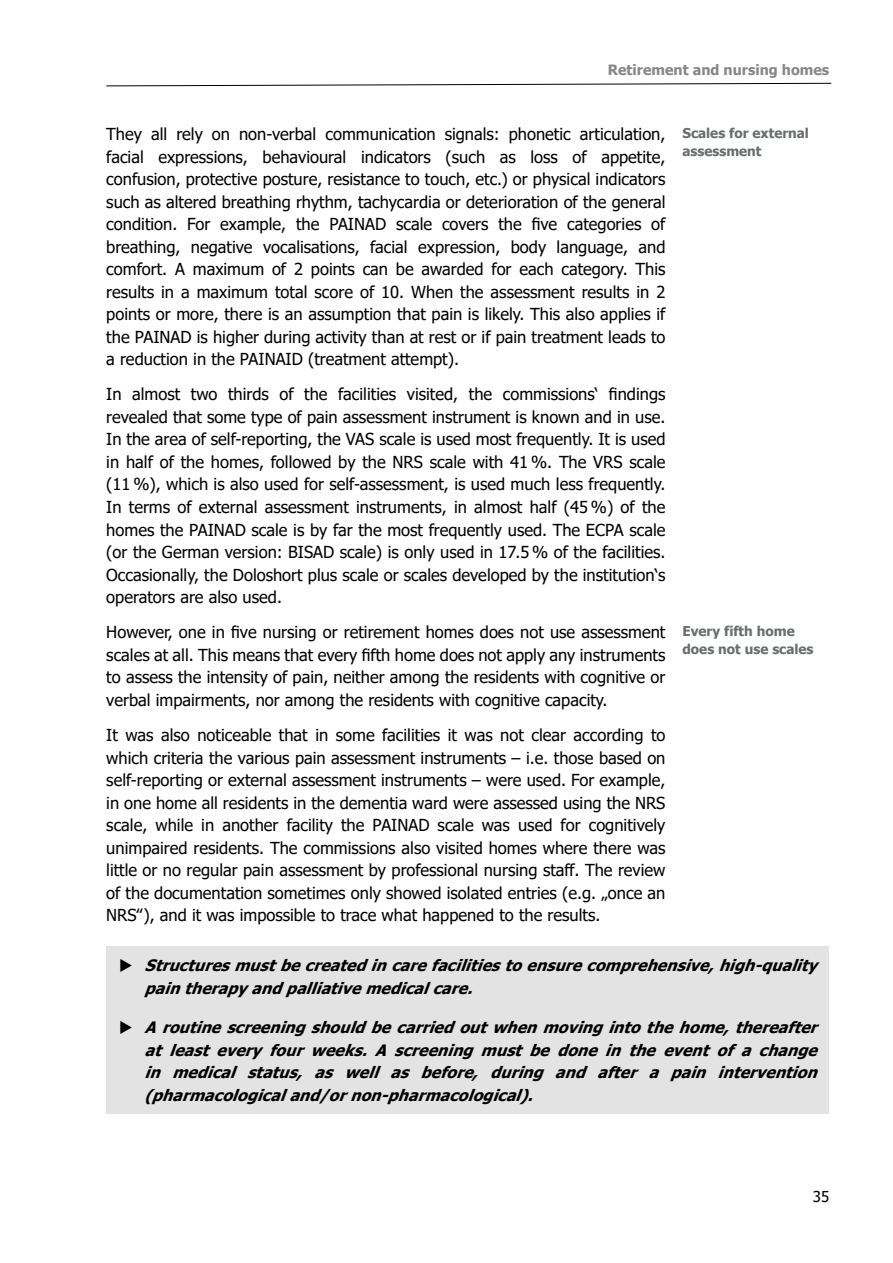
<style>
.page{position:relative;width:893px;height:1263px;background:#fff}
.page>*{position:absolute;margin:0;border:0;box-sizing:border-box;transform-origin:0 0}
.Fliesstext{font:16.5px/22.5px "Tahoma";color:#000;text-align:justify}
.Empfehlungen{font:italic 700 15.75px/22.5px "Tahoma";color:#000}
.t1{font:15px "Tahoma";color:#000}
.t2{font:700 14.25px "Tahoma";color:#878787}
.t3{font:700 13.5px/18px "Tahoma";color:#696d6e}
</style>
<div class="page">
<svg style="left:106px;top:83px;width:726px;height:4px"></svg>
<div style="left:106px;top:947px;width:723px;height:167px;background:#e3e3e3"></div>
<p class="t2" style="left:608px;top:59px;width:223px">Retirement and nursing homes</p>
<p class="Fliesstext" style="left:106px;top:124px;width:561px">They all rely on non-verbal communication signals: phonetic articulation, facial expressions, behavioural indicators (such as loss of appetite, confusion, protective posture, resistance to touch, etc.) or physical indicators such as altered breathing rhythm, tachycardia or deterioration of the general condition. For example, the PAINAD scale covers the five categories of breathing, negative vocalisations, facial expression, body language, and comfort. A maximum of 2 points can be awarded for each category. This results in a maximum total score of 10. When the assessment results in 2 points or more, there is an assumption that pain is likely. This also applies if the PAINAD is higher during activity than at rest or if pain treatment leads to a reduction in the PAINAID (treatment attempt).</p>
<p class="Fliesstext" style="left:106px;top:384px;width:561px">In almost two thirds of the facilities visited, the commissions‘ findings revealed that some type of pain assessment instrument is known and in use.<br>In the area of self-reporting, the VAS scale is used most frequently. It is used in half of the homes, followed by the NRS scale with 41 %. The VRS scale (11 %), which is also used for self-assessment, is used much less frequently.<br>In terms of external assessment instruments, in almost half (45 %) of the homes the PAINAD scale is by far the most frequently used. The ECPA scale (or the German version: BISAD scale) is only used in 17.5 % of the facilities.<br>Occasionally, the Doloshort plus scale or scales developed by the institution‘s operators are also used.</p>
<p class="Fliesstext" style="left:106px;top:622px;width:561px">However, one in five nursing or retirement homes does not use assessment scales at all. This means that every fifth home does not apply any instruments to assess the intensity of pain, neither among the residents with cognitive or verbal impairments, nor among the residents with cognitive capacity.</p>
<p class="Fliesstext" style="left:106px;top:725px;width:561px">It was also noticeable that in some facilities it was not clear according to which criteria the various pain assessment instruments – i.e. those based on self-reporting or external assessment instruments – were used. For example, in one home all residents in the dementia ward were assessed using the NRS scale, while in another facility the PAINAD scale was used for cognitively unimpaired residents. The commissions also visited homes where there was little or no regular pain assessment by professional nursing staff. The review of the documentation sometimes only showed isolated entries (e.g. „once an NRS‟), and it was impossible to trace what happened to the results.</p>
<p class="t3" style="left:682px;top:125px;width:128px">Scales for external assessment</p>
<p class="t3" style="left:682px;top:623px;width:133px">Every fifth home does not use scales</p>
<p class="Empfehlungen" style="left:145px;top:955px;width:682px">Structuresmustbecreatedincarefacilitiestoensurecomprehensive,high-quality paintherapyandpalliativemedicalcare.</p>
<p class="Empfehlungen" style="left:145px;top:1017px;width:682px;text-align:justify">Aroutinescreeningshouldbecarriedoutwhenmovingintothehome,thereafter atleasteveryfourweeks.Ascreeningmustbedoneintheeventofachange in medical status, as well as before, during and after a pain intervention (pharmacologicaland/ornon-pharmacological).</p>
<p class="t1" style="left:813px;top:1187px;width:18px">35</p>
</div>
